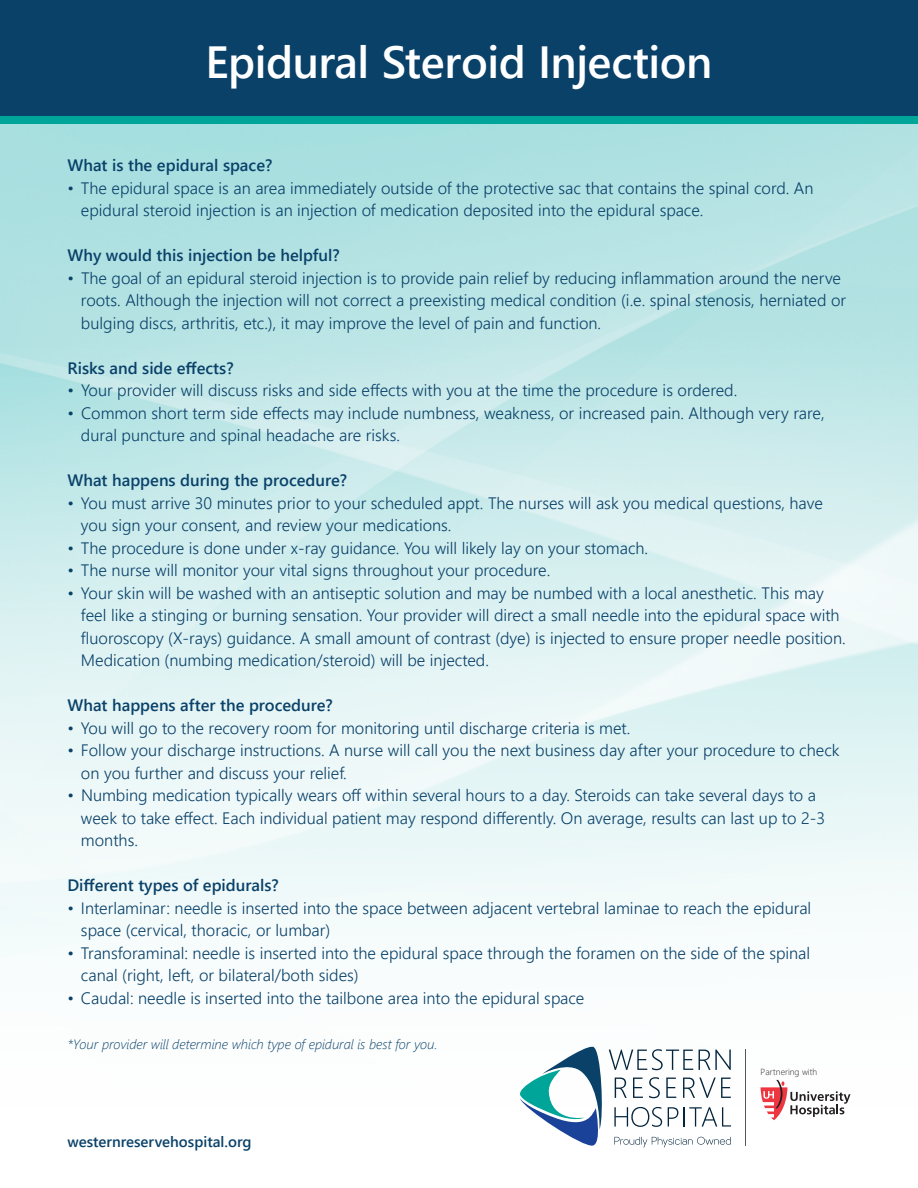
<style>
.page{position:relative;width:918px;height:1188px;background:#fff}
.page>*{position:absolute;margin:0;border:0;box-sizing:border-box;transform-origin:0 0}
.t1{font:45px "Webly Sleek UI Semibold";letter-spacing:-.01em;color:#fff}
.t2{font:16.5px/22.5px "Webly Sleek UI Semilight";color:#094169}
.t3{font:16.5px "Webly Sleek UI Semibold";color:#094169}
.t4{font:15px "Webly Sleek UI Semibold";color:#094169}
.t5{font:italic 13.5px "Webly Sleek UI Light";color:#094169}
.t6{font:8.85px "Webly Sleek UI Light";color:#231f20}
</style>
<div class="page">
<img style="left:0;top:124px;width:918px;height:1022px">
<div style="left:0;top:0;width:918px;height:119px;background:#094169"></div>
<div style="left:0;top:116px;width:918px;height:8px;background:#00a59a"></div>
<svg style="left:519px;top:1045px;width:212px;height:103px"></svg>
<svg style="left:761px;top:1080px;width:89px;height:40px"></svg>
<hr style="left:745px;top:1049px;width:1px;height:96px;background:#57585a">
<h1 class="t1" style="left:205px;top:28px;width:509px">Epidural Steroid Injection</h1>
<p class="t3" style="left:68px;top:153px;width:206px">What is the epidural space?</p>
<p class="t2" style="left:81px;top:176px;width:734px;text-indent:-13px">• The epidural space is an area immediately outside of the protective sac that contains the spinal cord. An epidural steroid injection is an injection of medication deposited into the epidural space.</p>
<p class="t3" style="left:68px;top:243px;width:274px">Why would this injection be helpful?</p>
<p class="t2" style="left:81px;top:266px;width:767px;text-indent:-13px">• The goal of an epidural steroid injection is to provide pain relief by reducing inflammation around the nerve roots. Although the injection will not correct a preexisting medical condition (i.e. spinal stenosis, herniated or bulging discs, arthritis, etc.), it may improve the level of pain and function.</p>
<p class="t3" style="left:68px;top:355px;width:168px">Risks and side effects?</p>
<p class="t2" style="left:68px;top:378px;width:671px">• Your provider will discuss risks and side effects with you at the time the procedure is ordered.</p>
<p class="t2" style="left:81px;top:401px;width:745px;text-indent:-13px">• Common short term side effects may include numbness, weakness, or increased pain. Although very rare, dural puncture and spinal headache are risks.</p>
<p class="t3" style="left:68px;top:468px;width:281px">What happens during the procedure?</p>
<p class="t2" style="left:81px;top:491px;width:743px;text-indent:-13px">• You must arrive 30 minutes prior to your scheduled appt. The nurses will ask you medical questions, have you sign your consent, and review your medications.</p>
<p class="t2" style="left:68px;top:536px;width:582px">• The procedure is done under x-ray guidance. You will likely lay on your stomach.</p>
<p class="t2" style="left:68px;top:558px;width:484px">• The nurse will monitor your vital signs throughout your procedure.</p>
<p class="t2" style="left:81px;top:581px;width:766px;text-indent:-13px">• Your skin will be washed with an antiseptic solution and may be numbed with a local anesthetic. This may feel like a stinging or burning sensation. Your provider will direct a small needle into the epidural space with fluoroscopy (X-rays) guidance. A small amount of contrast (dye) is injected to ensure proper needle position.<br>Medication (numbing medication/steroid) will be injected.</p>
<p class="t3" style="left:68px;top:693px;width:267px">What happens after the procedure?</p>
<p class="t2" style="left:68px;top:716px;width:565px">• You will go to the recovery room for monitoring until discharge criteria is met.</p>
<p class="t2" style="left:81px;top:738px;width:760px;text-indent:-13px">• Follow your discharge instructions. A nurse will call you the next business day after your procedure to check on you further and discuss your relief.</p>
<p class="t2" style="left:81px;top:783px;width:746px;text-indent:-13px">• Numbing medication typically wears off within several hours to a day. Steroids can take several days to a week to take effect. Each individual patient may respond differently. On average, results can last up to 2-3 months.</p>
<p class="t3" style="left:68px;top:873px;width:213px">Different types of epidurals?</p>
<p class="t2" style="left:81px;top:896px;width:732px;text-indent:-13px">• Interlaminar: needle is inserted into the space between adjacent vertebral laminae to reach the epidural space (cervical, thoracic, or lumbar)</p>
<p class="t2" style="left:81px;top:941px;width:731px;text-indent:-13px">• Transforaminal: needle is inserted into the epidural space through the foramen on the side of the spinal canal (right, left, or bilateral/both sides)</p>
<p class="t2" style="left:68px;top:986px;width:518px">• Caudal: needle is inserted into the tailbone area into the epidural space</p>
<p class="t5" style="left:68px;top:1034px;width:372px">*Your provider will determine which type of epidural is best for you.</p>
<p class="t6" style="left:761px;top:1066px;width:58px">Partnering with</p>
<p class="t4" style="left:68px;top:1130px;width:186px">westernreservehospital.org</p>
</div>
